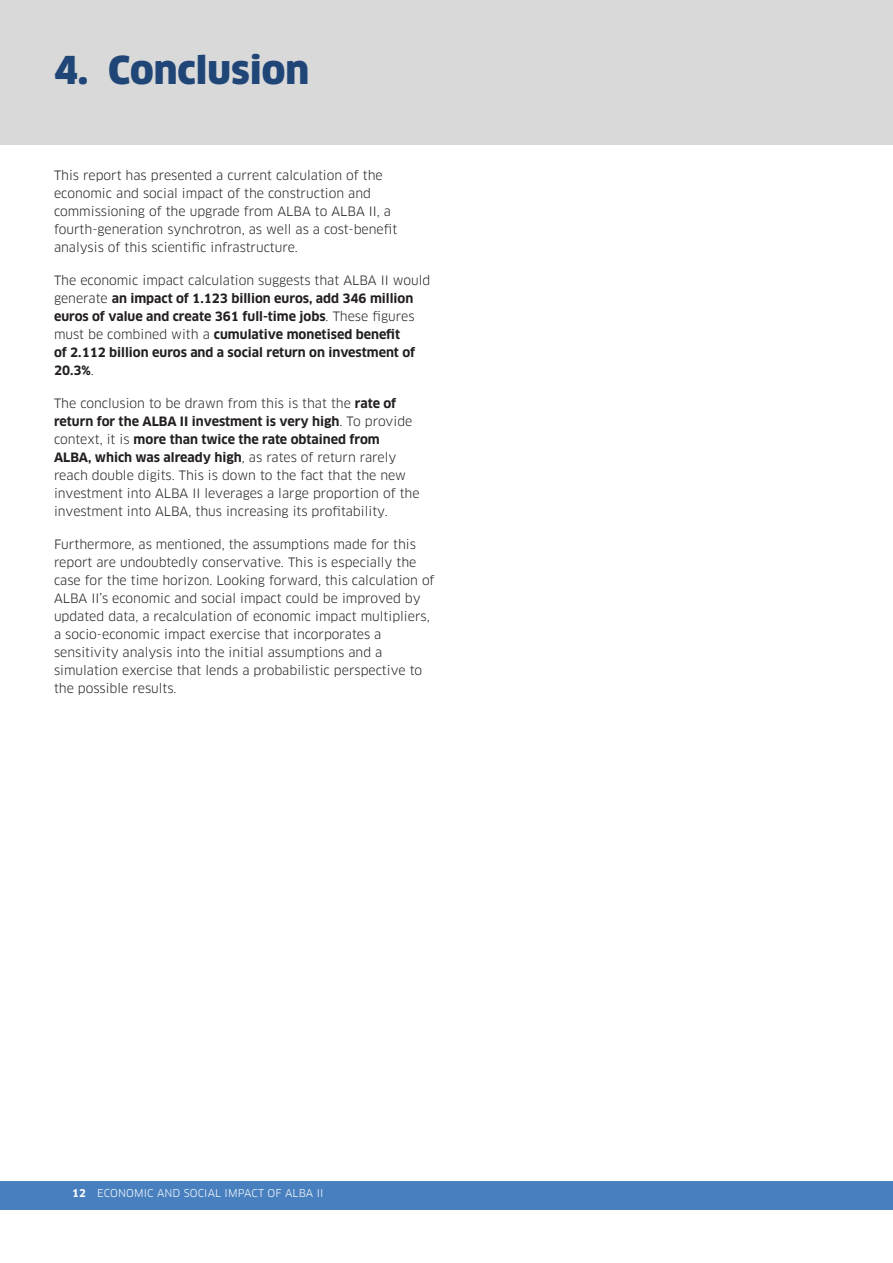
<style>
.page{position:relative;width:893px;height:1263px;background:#fff}
.page>*{position:absolute;margin:0;border:0;box-sizing:border-box;transform-origin:0 0}
.t1{font:900 37.5px "Clan OT";color:#204577}
.t2{font:12.6px/18px "Clan OT";color:#231f20}
.t3{font:700 12.6px/18px "Clan OT";color:#231f20}
.t4{font:10.5px "Clan OT";letter-spacing:.01em;color:#fff}
.s1{font-weight:400}
.s2{font-weight:700}
</style>
<div class="page">
<div style="left:0;top:1181px;width:893px;height:28px;background:#4880bf"></div>
<div style="left:0;top:0;width:893px;height:145px;background:#d8d9d8"></div>
<h1 class="t1" style="left:54px;top:47px;width:257px">4. Conclusion</h1>
<p class="t2" style="left:54px;top:166px;width:345px">This report has presented a current calculation of the economic and social impact of the construction and commissioning of the upgrade from ALBA to ALBA II, a fourth-generation synchrotron, as well as a cost-benefit analysis of this scientific infrastructure.</p>
<p class="t3" style="left:54px;top:272px;width:378px"><span class="s1">The economic impact calculation suggests that ALBA II would generate</span> an impact of 1.123 billion euros, add 346 million euros of value and create 361 full-time jobs<span class="s1">. These figures must be combined with a</span> cumulative monetised benefit<br>of 2.112 billion euros and a social return on investment of 20.3%<span class="s1">.</span></p>
<p class="t2" style="left:54px;top:394px;width:367px">The conclusion to be drawn from this is that the <span class="s2">rate of return for the ALBA II investment is very high</span>. To provide context, it is <span class="s2">more than twice the rate obtained from ALBA, which was already high</span>, as rates of return rarely reach double digits. This is down to the fact that the new investment into ALBA II leverages a large proportion of the investment into ALBA, thus increasing its profitability.</p>
<p class="t2" style="left:54px;top:535px;width:382px">Furthermore, as mentioned, the assumptions made for this report are undoubtedly conservative. This is especially the case for the time horizon. Looking forward, this calculation of ALBA II’s economic and social impact could be improved by updated data, a recalculation of economic impact multipliers, a socio-economic impact exercise that incorporates a sensitivity analysis into the initial assumptions and a simulation exercise that lends a probabilistic perspective to the possible results.</p>
<p class="t4" style="left:72px;top:1187px;width:253px"><span class="s2">12</span> ECONOMIC AND SOCIAL IMPACT OF ALBA II</p>
</div>
